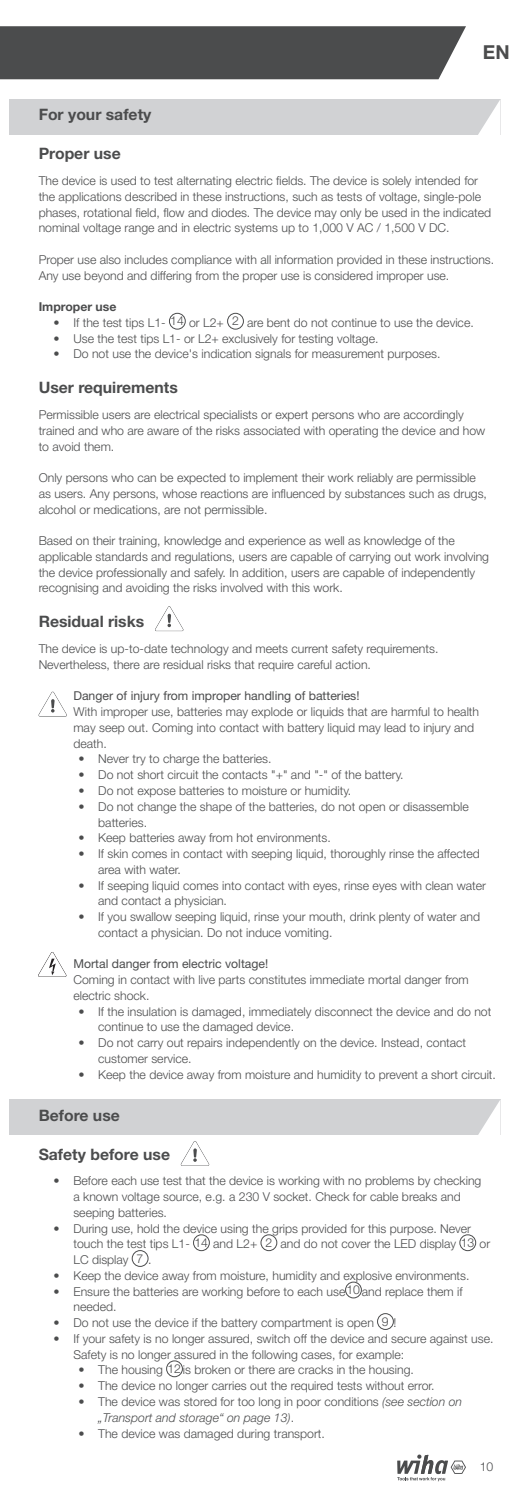
<style>
.page{position:relative;width:523px;height:1492px;background:#fff}
.page>*{position:absolute;margin:0;border:0;box-sizing:border-box;transform-origin:0 0}
.t1{font:700 19.25px "Helvetica Neue LT Pro";color:#4b4c4d}
.t2{font:700 15.75px "Helvetica Neue LT Pro";color:#4b4c4d}
.t3{font:300 12.25px/15.8px "Helvetica Neue LT Pro";color:#4b4c4d}
.t4{font:12.25px "Helvetica Neue LT Pro";color:#4b4c4d}
.t5{font:italic 300 12.25px "Helvetica Neue LT";color:#4b4c4d}
.t6{font:700 12.25px "Helvetica Neue LT Pro";color:#4b4c4d}
.s1{font-family:"Helvetica Neue LT";font-style:italic}
.s2{font-family:"Helvetica Neue LT Pro";font-style:normal}
</style>
<div class="page">
<div style="left:0;top:26px;width:466px;height:53px;background:#4b4c4d"></div>
<svg style="left:397px;top:1454px;width:69px;height:26px"></svg>
<div style="left:9px;top:99px;width:491px;height:36px;background:#d1d2d4"></div>
<div style="left:9px;top:1099px;width:491px;height:35px;background:#d1d2d4"></div>
<svg style="left:478px;top:100px;width:22px;height:35px"></svg>
<div style="left:169px;top:313px;width:16px;height:16px;border:1px solid #4b4c4d;border-radius:50%"></div>
<div style="left:227px;top:313px;width:16px;height:16px;border:1px solid #4b4c4d;border-radius:50%"></div>
<svg style="left:477px;top:1100px;width:23px;height:35px"></svg>
<div style="left:193px;top:1234px;width:16px;height:16px;border:1px solid #4b4c4d;border-radius:50%"></div>
<div style="left:261px;top:1234px;width:16px;height:16px;border:1px solid #4b4c4d;border-radius:50%"></div>
<div style="left:459px;top:1234px;width:16px;height:16px;border:1px solid #4b4c4d;border-radius:50%"></div>
<div style="left:132px;top:1250px;width:16px;height:16px;border:1px solid #4b4c4d;border-radius:50%"></div>
<div style="left:345px;top:1281px;width:16px;height:16px;border:1px solid #4b4c4d;border-radius:50%"></div>
<div style="left:377px;top:1313px;width:16px;height:16px;border:1px solid #4b4c4d;border-radius:50%"></div>
<div style="left:166px;top:1360px;width:16px;height:16px;border:1px solid #4b4c4d;border-radius:50%"></div>
<svg style="left:155px;top:606px;width:28px;height:25px"></svg>
<svg style="left:38px;top:691px;width:29px;height:25px"></svg>
<svg style="left:38px;top:952px;width:28px;height:24px"></svg>
<svg style="left:180px;top:1141px;width:29px;height:24px"></svg>
<h1 class="t1" style="left:482px;top:40px;width:28px">EN</h1>
<p class="t2" style="left:39px;top:105px;width:114px">For your safety</p>
<p class="t2" style="left:39px;top:144px;width:83px">Proper use</p>
<p class="t3" style="left:39px;top:172px;width:453px">The device is used to test alternating electric fields. The device is solely intended for the applications described in these instructions, such as tests of voltage, single-pole phases, rotational field, flow and diodes. The device may only be used in the indicated nominal voltage range and in electric systems up to 1,000 V AC / 1,500 V DC.</p>
<p class="t3" style="left:39px;top:251px;width:457px">Proper use also includes compliance with all information provided in these instructions.<br>Any use beyond and differing from the proper use is considered improper use.</p>
<p class="t6" style="left:39px;top:299px;width:79px">Improper use</p>
<p class="t3" style="left:54px;top:314px;width:421px">• If the test tips L1- 14 or L2+ 2 are bent do not continue to use the device.</p>
<p class="t3" style="left:54px;top:330px;width:326px">• Use the test tips L1- or L2+ exclusively for testing voltage.</p>
<p class="t3" style="left:54px;top:346px;width:388px">• Do not use the device's indication signals for measurement purposes.</p>
<p class="t2" style="left:39px;top:378px;width:141px">User requirements</p>
<p class="t3" style="left:39px;top:406px;width:448px">Permissible users are electrical specialists or expert persons who are accordingly trained and who are aware of the risks associated with operating the device and how to avoid them.</p>
<p class="t3" style="left:39px;top:469px;width:449px">Only persons who can be expected to implement their work reliably are permissible as users. Any persons, whose reactions are influenced by substances such as drugs, alcohol or medications, are not permissible.</p>
<p class="t3" style="left:39px;top:532px;width:451px">Based on their training, knowledge and experience as well as knowledge of the applicable standards and regulations, users are capable of carrying out work involving the device professionally and safely. In addition, users are capable of independently recognising and avoiding the risks involved with this work.</p>
<p class="t2" style="left:39px;top:612px;width:107px">Residual risks</p>
<p class="t3" style="left:39px;top:640px;width:401px">The device is up-to-date technology and meets current safety requirements.<br>Nevertheless, there are residual risks that require careful action.</p>
<p class="t4" style="left:73px;top:688px;width:287px">Danger of injury from improper handling of batteries!</p>
<p class="t3" style="left:73px;top:703px;width:407px">With improper use, batteries may explode or liquids that are harmful to health may seep out. Coming into contact with battery liquid may lead to injury and death.</p>
<p class="t3" style="left:78px;top:751px;width:194px">• Never try to charge the batteries.</p>
<p class="t3" style="left:78px;top:766px;width:326px">• Do not short circuit the contacts "+" and "-" of the battery.</p>
<p class="t3" style="left:78px;top:782px;width:274px">• Do not expose batteries to moisture or humidity.</p>
<p class="t3" style="left:98px;top:798px;width:372px;text-indent:-20px">• Do not change the shape of the batteries, do not open or disassemble batteries.</p>
<p class="t3" style="left:78px;top:829px;width:254px">• Keep batteries away from hot environments.</p>
<p class="t3" style="left:98px;top:845px;width:383px;text-indent:-20px">• If skin comes in contact with seeping liquid, thoroughly rinse the affected area with water.</p>
<p class="t3" style="left:98px;top:877px;width:389px;text-indent:-20px">• If seeping liquid comes into contact with eyes, rinse eyes with clean water and contact a physician.</p>
<p class="t3" style="left:98px;top:908px;width:383px;text-indent:-20px">• If you swallow seeping liquid, rinse your mouth, drink plenty of water and contact a physician. Do not induce vomiting.</p>
<p class="t4" style="left:73px;top:956px;width:196px">Mortal danger from electric voltage!</p>
<p class="t3" style="left:73px;top:971px;width:397px">Coming in contact with live parts constitutes immediate mortal danger from electric shock.</p>
<p class="t3" style="left:98px;top:1003px;width:394px;text-indent:-20px">• If the insulation is damaged, immediately disconnect the device and do not continue to use the damaged device.</p>
<p class="t3" style="left:98px;top:1034px;width:369px;text-indent:-20px">• Do not carry out repairs independently on the device. Instead, contact customer service.</p>
<p class="t3" style="left:78px;top:1066px;width:419px">• Keep the device away from moisture and humidity to prevent a short circuit.</p>
<p class="t2" style="left:39px;top:1104px;width:83px">Before use</p>
<p class="t2" style="left:39px;top:1143px;width:133px">Safety before use</p>
<p class="t3" style="left:73px;top:1172px;width:409px;text-indent:-20px">• Before each use test that the device is working with no problems by checking a known voltage source, e.g. a 230 V socket. Check for cable breaks and seeping batteries.</p>
<p class="t3" style="left:73px;top:1219px;width:418px;text-indent:-20px">• During use, hold the device using the grips provided for this purpose. Never touch the test tips L1- 14 and L2+ 2 and do not cover the LED display 13 or<br>LC display 7 .</p>
<p class="t3" style="left:54px;top:1267px;width:417px">• Keep the device away from moisture, humidity and explosive environments.</p>
<p class="t3" style="left:73px;top:1282px;width:390px;text-indent:-20px">• Ensure the batteries are working before to each use10 and replace them if needed.</p>
<p class="t3" style="left:54px;top:1314px;width:344px">• Do not use the device if the battery compartment is open 9 !</p>
<p class="t3" style="left:73px;top:1330px;width:421px;text-indent:-20px">• If your safety is no longer assured, switch off the device and secure against use.<br>Safety is no longer assured in the following cases, for example:</p>
<p class="t3" style="left:78px;top:1361px;width:337px">• The housing 12 is broken or there are cracks in the housing.</p>
<p class="t3" style="left:78px;top:1377px;width:357px">• The device no longer carries out the required tests without error.</p>
<p class="t3" style="left:78px;top:1393px;width:385px">• The device was stored for too long in poor conditions <span class="s1">(see section on</span></p>
<p class="t5" style="left:98px;top:1409px;width:197px">„Transport and storage“ on page 13)<span class="s2">.</span></p>
<p class="t3" style="left:78px;top:1424px;width:248px">• The device was damaged during transport.</p>
<p class="t3" style="left:479px;top:1457px;width:15px">10</p>
</div>
